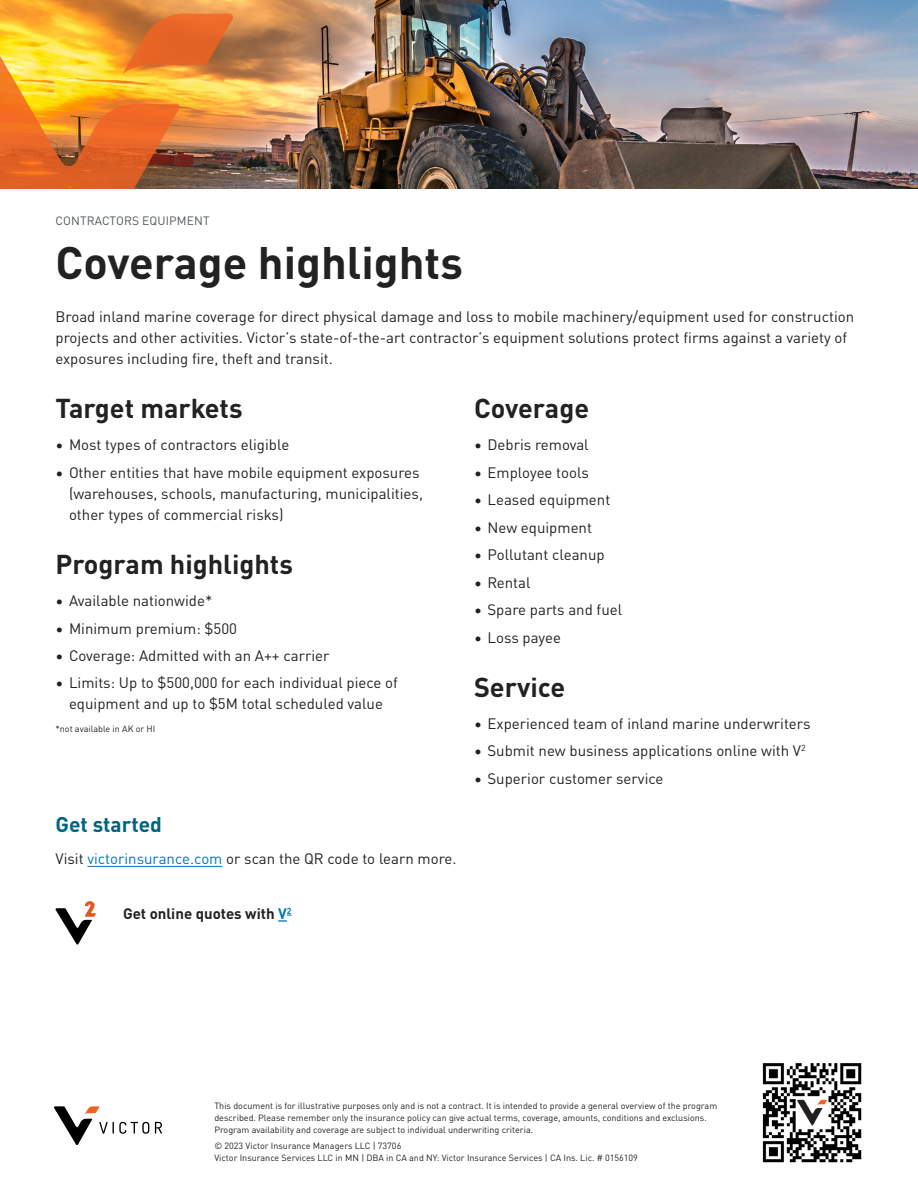
<style>
.page{position:relative;width:918px;height:1188px;background:#fff}
.page>*{position:absolute;margin:0;border:0;box-sizing:border-box;transform-origin:0 0}
.Page_Title_30_36{font:700 45px "DINOT";color:#222}
.Body_Subhead_1{font:700 27px "DINOT";color:#222}
.CTA_Header{font:700 21px "DINOT";color:#006385}
.Body_Text_10_14{font:15px/21px "DINOT";color:#222}
.Body_Text_Bold_10_14{font:700 15px "DINOT";color:#222}
.Sub-nomenclature_8_1{font:12px "DINOT";letter-spacing:.01em;color:#53575a}
.Disclaimer_Text_6_8{font:9px/12px "DINOT";color:#222}
.s1{color:#0475bc}
</style>
<div class="page">
<hr style="left:87px;top:866px;width:136px;height:1px;background:#0475bc">
<svg style="left:278px;top:915px;width:14px;height:7px"></svg>
<svg style="left:55px;top:901px;width:41px;height:44px"></svg>
<img style="left:762px;top:1063px;width:100px;height:100px">
<img style="left:0;top:0;width:918px;height:189px">
<img style="left:0;top:14px;width:234px;height:175px">
<svg style="left:155px;top:1122px;width:7px;height:12px"></svg>
<svg style="left:54px;top:1106px;width:95px;height:39px"></svg>
<p class="Sub-nomenclature_8_1" style="left:56px;top:212px;width:156px">CONTRACTORS EQUIPMENT</p>
<h1 class="Page_Title_30_36" style="left:56px;top:228px;width:409px">Coverage highlights</h1>
<p class="Body_Text_10_14" style="left:56px;top:305px;width:800px">Broad inland marine coverage for direct physical damage and loss to mobile machinery/equipment used for construction projects and other activities. Victor’s state-of-the-art contractor’s equipment solutions protect firms against a variety of exposures including fire, theft and transit.</p>
<h2 class="Body_Subhead_1" style="left:56px;top:388px;width:189px">Target markets</h2>
<p class="Body_Text_10_14" style="left:56px;top:433px;width:235px">• Most types of contractors eligible</p>
<p class="Body_Text_10_14" style="left:69px;top:460px;width:356px;text-indent:-14px">• Other entities that have mobile equipment exposures (warehouses, schools, manufacturing, municipalities, other types of commercial risks)</p>
<h2 class="Body_Subhead_1" style="left:56px;top:543px;width:239px">Program highlights</h2>
<p class="Body_Text_10_14" style="left:56px;top:589px;width:158px">• Available nationwide*</p>
<p class="Body_Text_10_14" style="left:56px;top:616px;width:183px">• Minimum premium: $500</p>
<p class="Body_Text_10_14" style="left:56px;top:644px;width:275px">• Coverage: Admitted with an A++ carrier</p>
<p class="Body_Text_10_14" style="left:56px;top:671px;width:344px;text-align:center">• Limits: Up to $500,000 for each individual piece of equipment and up to $5M total scheduled value</p>
<p class="Disclaimer_Text_6_8" style="left:56px;top:722px;width:101px">*not available in AK or HI</p>
<h2 class="Body_Subhead_1" style="left:474px;top:388px;width:117px">Coverage</h2>
<p class="Body_Text_10_14" style="left:474px;top:433px;width:116px">• Debris removal</p>
<p class="Body_Text_10_14" style="left:474px;top:460px;width:117px">• Employee tools</p>
<p class="Body_Text_10_14" style="left:474px;top:488px;width:138px">• Leased equipment</p>
<p class="Body_Text_10_14" style="left:474px;top:515px;width:120px">• New equipment</p>
<p class="Body_Text_10_14" style="left:474px;top:543px;width:132px">• Pollutant cleanup</p>
<p class="Body_Text_10_14" style="left:474px;top:570px;width:58px">• Rental</p>
<p class="Body_Text_10_14" style="left:474px;top:598px;width:150px">• Spare parts and fuel</p>
<p class="Body_Text_10_14" style="left:474px;top:625px;width:89px">• Loss payee</p>
<h2 class="Body_Subhead_1" style="left:474px;top:666px;width:93px">Service</h2>
<p class="Body_Text_10_14" style="left:474px;top:712px;width:338px">• Experienced team of inland marine underwriters</p>
<p class="Body_Text_10_14" style="left:474px;top:739px;width:333px">• Submit new business applications online with V<sup>2</sup></p>
<p class="Body_Text_10_14" style="left:474px;top:767px;width:191px">• Superior customer service</p>
<p class="CTA_Header" style="left:56px;top:809px;width:108px">Get started</p>
<p class="Body_Text_10_14" style="left:56px;top:847px;width:403px">Visit <span class="s1">victorinsurance.com</span> or scan the QR code to learn more.</p>
<p class="Body_Text_Bold_10_14" style="left:123px;top:902px;width:170px">Get online quotes with <span class="s1">V</span><sup>2</sup></p>
<p class="Disclaimer_Text_6_8" style="left:214px;top:1099px;width:504px">This document is for illustrative purposes only and is not a contract. It is intended to provide a general overview of the program described. Please remember only the insurance policy can give actual terms, coverage, amounts, conditions and exclusions.<br>Program availability and coverage are subject to individual underwriting criteria.</p>
<p class="Disclaimer_Text_6_8" style="left:214px;top:1139px;width:425px">© 2023 Victor Insurance Managers LLC | 73706<br>Victor Insurance Services LLC in MN | DBA in CA and NY: Victor Insurance Services | CA Ins. Lic. # 0156109</p>
</div>
